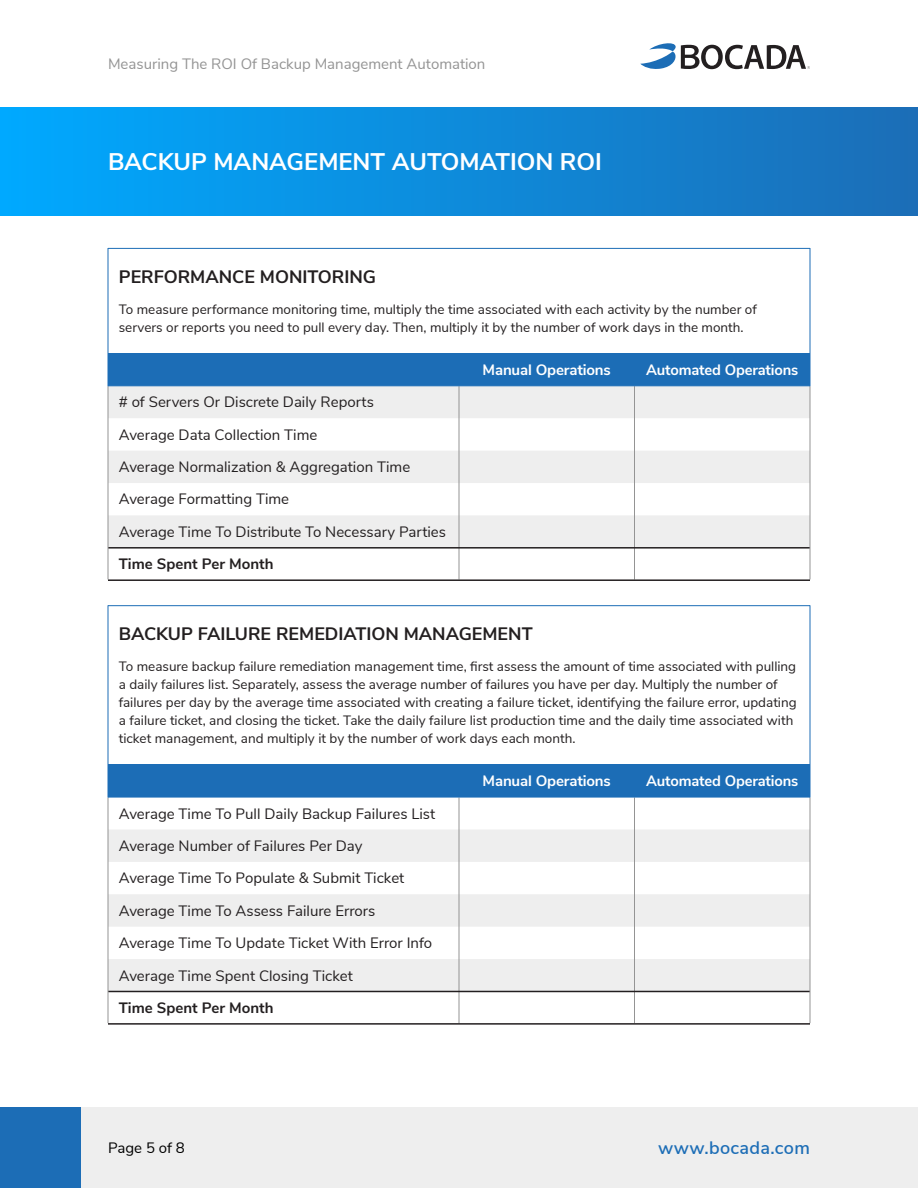
<style>
.page{position:relative;width:918px;height:1188px;background:#fff}
.page>*{position:absolute;margin:0;border:0;box-sizing:border-box;transform-origin:0 0}
.t1{font:700 24px "Nunito Sans";color:#fff}
.t2{font:700 18px "Nunito Sans";color:#231f20}
.t3{font:600 18px "Nunito Sans";letter-spacing:.02em;color:#1c6db6}
.t4{font:15px/32.4px "Nunito Sans";color:#231f20}
.t5{font:700 15px "Nunito Sans";letter-spacing:-.01em;color:#fff}
.t6{font:15px "Nunito Sans";color:#949494}
.t7{font:700 15px "Nunito Sans";color:#231f20}
.t8{font:15px "Nunito Sans";color:#000}
.t9{font:13.5px/18px "Nunito Sans";color:#231f20}
</style>
<div class="page">
<div style="left:0;top:1107px;width:918px;height:81px;background:#eee"></div>
<div style="left:0;top:1107px;width:81px;height:81px;background:#1c6db6"></div>
<svg style="left:640px;top:43px;width:170px;height:27px"></svg>
<div style="left:0;top:107px;width:918px;height:108px;background:linear-gradient(to right,#00a9ff,#1c6db7)"></div>
<div style="left:108px;top:353px;width:702px;height:33px;background:#1c6db6"></div>
<svg style="left:109px;top:386px;width:701px;height:161px;fill:#eee"></svg>
<hr style="left:108px;top:386px;width:1px;height:193px;background:#949494">
<hr style="left:459px;top:386px;width:1px;height:193px;background:#949494">
<hr style="left:634px;top:386px;width:1px;height:193px;background:#949494">
<hr style="left:810px;top:386px;width:1px;height:193px;background:#949494">
<hr style="left:108px;top:248px;width:1px;height:138px;background:#1c6db6">
<hr style="left:810px;top:248px;width:1px;height:138px;background:#1c6db6">
<hr style="left:108px;top:547px;width:702px;height:2px;background:#231f20">
<hr style="left:108px;top:579px;width:702px;height:2px;background:#231f20">
<hr style="left:108px;top:248px;width:702px;height:1px;background:#1c6db6">
<svg style="left:109px;top:606px;width:701px;height:417px"></svg>
<div style="left:108px;top:765px;width:702px;height:32px;background:#1c6db6"></div>
<svg style="left:109px;top:829px;width:701px;height:162px;fill:#eee"></svg>
<hr style="left:108px;top:797px;width:1px;height:226px;background:#949494">
<hr style="left:459px;top:797px;width:1px;height:226px;background:#949494">
<hr style="left:634px;top:797px;width:1px;height:226px;background:#949494">
<hr style="left:810px;top:797px;width:1px;height:226px;background:#949494">
<hr style="left:108px;top:605px;width:1px;height:192px;background:#1c6db6">
<hr style="left:810px;top:605px;width:1px;height:192px;background:#1c6db6">
<hr style="left:108px;top:991px;width:702px;height:1px;background:#231f20">
<hr style="left:108px;top:1023px;width:702px;height:2px;background:#231f20">
<hr style="left:108px;top:605px;width:702px;height:1px;background:#1c6db6">
<hr style="left:108px;top:797px;width:702px;height:1px;background:#1c6db6">
<p class="t6" style="left:108px;top:54px;width:379px">Measuring The ROI Of Backup Management Automation</p>
<h1 class="t1" style="left:108px;top:146px;width:495px">BACKUP MANAGEMENT AUTOMATION ROI</h1>
<h2 class="t2" style="left:119px;top:264px;width:259px">PERFORMANCE MONITORING</h2>
<p class="t9" style="left:119px;top:300px;width:640px">To measure performance monitoring time, multiply the time associated with each activity by the number of servers or reports you need to pull every day. Then, multiply it by the number of work days in the month.</p>
<p class="t5" style="left:483px;top:360px;width:130px">Manual Operations</p>
<p class="t5" style="left:646px;top:360px;width:154px">Automated Operations</p>
<p class="t4" style="left:119px;top:386px;width:329px"># of Servers Or Discrete Daily Reports<br>Average Data Collection Time<br>Average Normalization &amp; Aggregation Time Average Formatting Time<br>Average Time To Distribute To Necessary Parties</p>
<p class="t7" style="left:119px;top:554px;width:156px">Time Spent Per Month</p>
<h2 class="t2" style="left:119px;top:622px;width:415px">BACKUP FAILURE REMEDIATION MANAGEMENT</h2>
<p class="t9" style="left:119px;top:658px;width:679px">To measure backup failure remediation management time, first assess the amount of time associated with pulling a daily failures list. Separately, assess the average number of failures you have per day. Multiply the number of failures per day by the average time associated with creating a failure ticket, identifying the failure error, updating a failure ticket, and closing the ticket. Take the daily failure list production time and the daily time associated with ticket management, and multiply it by the number of work days each month.</p>
<p class="t5" style="left:483px;top:771px;width:130px">Manual Operations</p>
<p class="t5" style="left:646px;top:771px;width:154px">Automated Operations</p>
<p class="t4" style="left:119px;top:797px;width:318px">Average Time To Pull Daily Backup Failures List Average Number of Failures Per Day<br>Average Time To Populate &amp; Submit Ticket Average Time To Assess Failure Errors<br>Average Time To Update Ticket With Error Info Average Time Spent Closing Ticket</p>
<p class="t7" style="left:119px;top:998px;width:156px">Time Spent Per Month</p>
<p class="t8" style="left:108px;top:1138px;width:78px">Page 5 of 8</p>
<h2 class="t3" style="left:658px;top:1136px;width:153px">www.bocada.com</h2>
</div>
